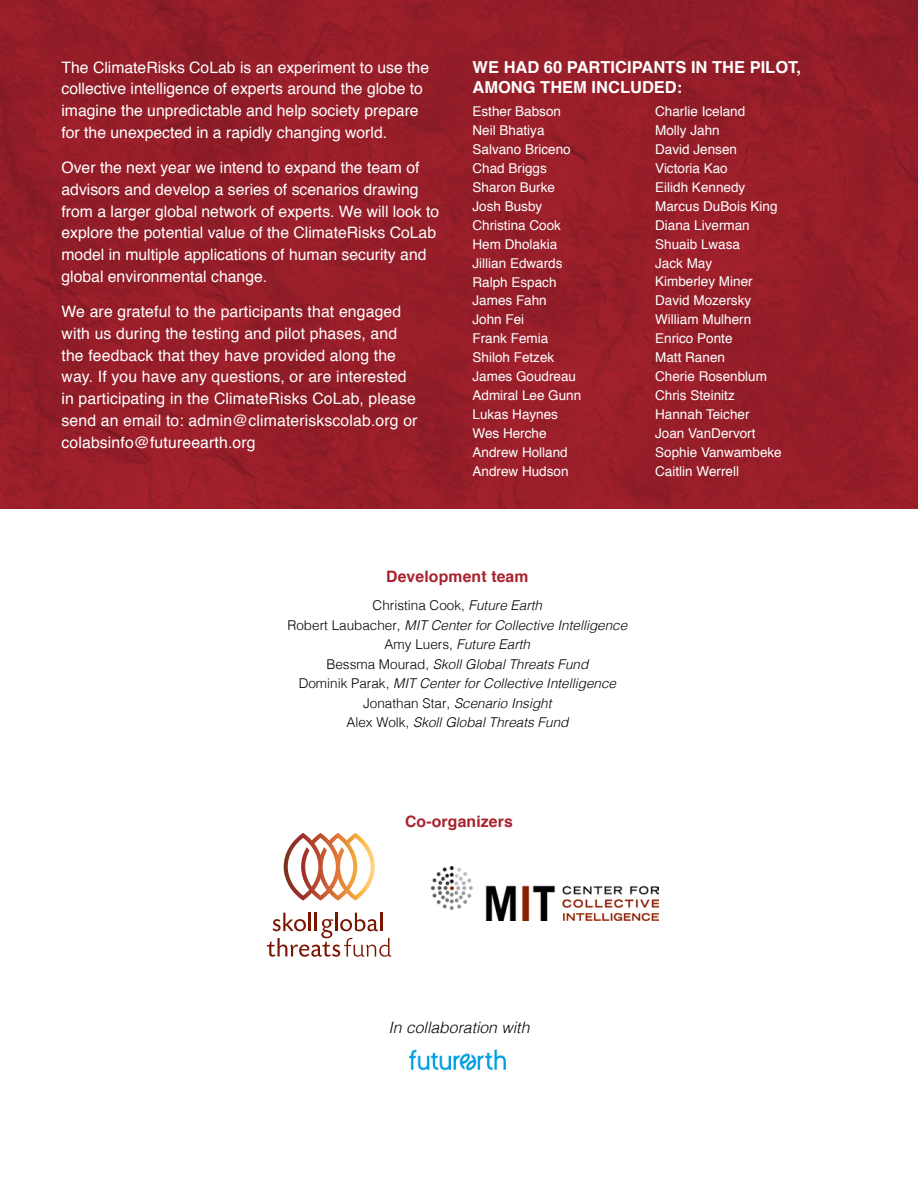
<style>
.page{position:relative;width:918px;height:1188px;background:#fff}
.page>*{position:absolute;margin:0;border:0;box-sizing:border-box;transform-origin:0 0}
.t1{font:700 16.5px/19.8px "Helvetica";color:#fff}
.t2{font:15.75px/21.8px "Helvetica";color:#fff}
.t3{font:700 15.75px "Helvetica";letter-spacing:.01em;color:#a9222e}
.t4{font:italic 300 15.75px "Helvetica";color:#000}
.t5{font:13.5px/18.9px "Helvetica";color:#fff}
.t6{font:italic 300 13.5px/19.5px "Helvetica";color:#000;text-align:center}
.s1{font-style:normal}
</style>
<div class="page">
<img style="left:0;top:0;width:918px;height:509px">
<img style="left:409px;top:1049px;width:97px;height:22px">
<img style="left:432px;top:866px;width:227px;height:55px">
<svg style="left:284px;top:833px;width:91px;height:68px"></svg>
<svg style="left:267px;top:913px;width:124px;height:44px"></svg>
<p class="t2" style="left:62px;top:57px;width:369px">The ClimateRisks CoLab is an experiment to use the collective intelligence of experts around the globe to imagine the unpredictable and help society prepare for the unexpected in a rapidly changing world.</p>
<p class="t2" style="left:62px;top:157px;width:379px">Over the next year we intend to expand the team of advisors and develop a series of scenarios drawing from a larger global network of experts. We will look to explore the potential value of the ClimateRisks CoLab model in multiple applications of human security and global environmental change.</p>
<p class="t2" style="left:62px;top:301px;width:357px">We are grateful to the participants that engaged with us during the testing and pilot phases, and the feedback that they have provided along the way. If you have any questions, or are interested in participating in the ClimateRisks CoLab, please send an email to: admin@climateriskscolab.org or colabsinfo@futureearth.org</p>
<p class="t1" style="left:472px;top:58px;width:330px">WE HAD 60 PARTICIPANTS IN THE PILOT,<br>AMONG THEM INCLUDED:</p>
<p class="t5" style="left:472px;top:102px;width:110px">Esther Babson<br>Neil Bhatiya<br>Salvano Briceno<br>Chad Briggs<br>Sharon Burke<br>Josh Busby<br>Christina Cook<br>Hem Dholakia<br>Jillian Edwards<br>Ralph Espach<br>James Fahn<br>John Fei<br>Frank Femia<br>Shiloh Fetzek<br>James Goudreau<br>Admiral Lee Gunn<br>Lukas Haynes<br>Wes Herche<br>Andrew Holland<br>Andrew Hudson</p>
<p class="t5" style="left:655px;top:102px;width:128px">Charlie Iceland<br>Molly Jahn<br>David Jensen<br>Victoria Kao<br>Eilidh Kennedy<br>Marcus DuBois King<br>Diana Liverman<br>Shuaib Lwasa<br>Jack May<br>Kimberley Miner<br>David Mozersky<br>William Mulhern<br>Enrico Ponte<br>Matt Ranen<br>Cherie Rosenblum<br>Chris Steinitz<br>Hannah Teicher<br>Joan VanDervort<br>Sophie Vanwambeke<br>Caitlin Werrell</p>
<p class="t3" style="left:386px;top:564px;width:144px">Development team</p>
<p class="t6" style="left:287px;top:595px;width:341px"><span class="s1">Christina Cook,</span> Future Earth<br><span class="s1">Robert Laubacher,</span> MIT Center for Collective Intelligence <span class="s1">Amy Luers,</span> Future Earth<br><span class="s1">Bessma Mourad,</span> Skoll Global Threats Fund<br><span class="s1">Dominik Parak,</span> MIT Center for Collective Intelligence <span class="s1">Jonathan Star,</span> Scenario Insight<br><span class="s1">Alex Wolk,</span> Skoll Global Threats Fund</p>
<p class="t3" style="left:405px;top:808px;width:109px">Co-organizers</p>
<p class="t4" style="left:389px;top:1014px;width:142px">In collaboration with</p>
</div>
